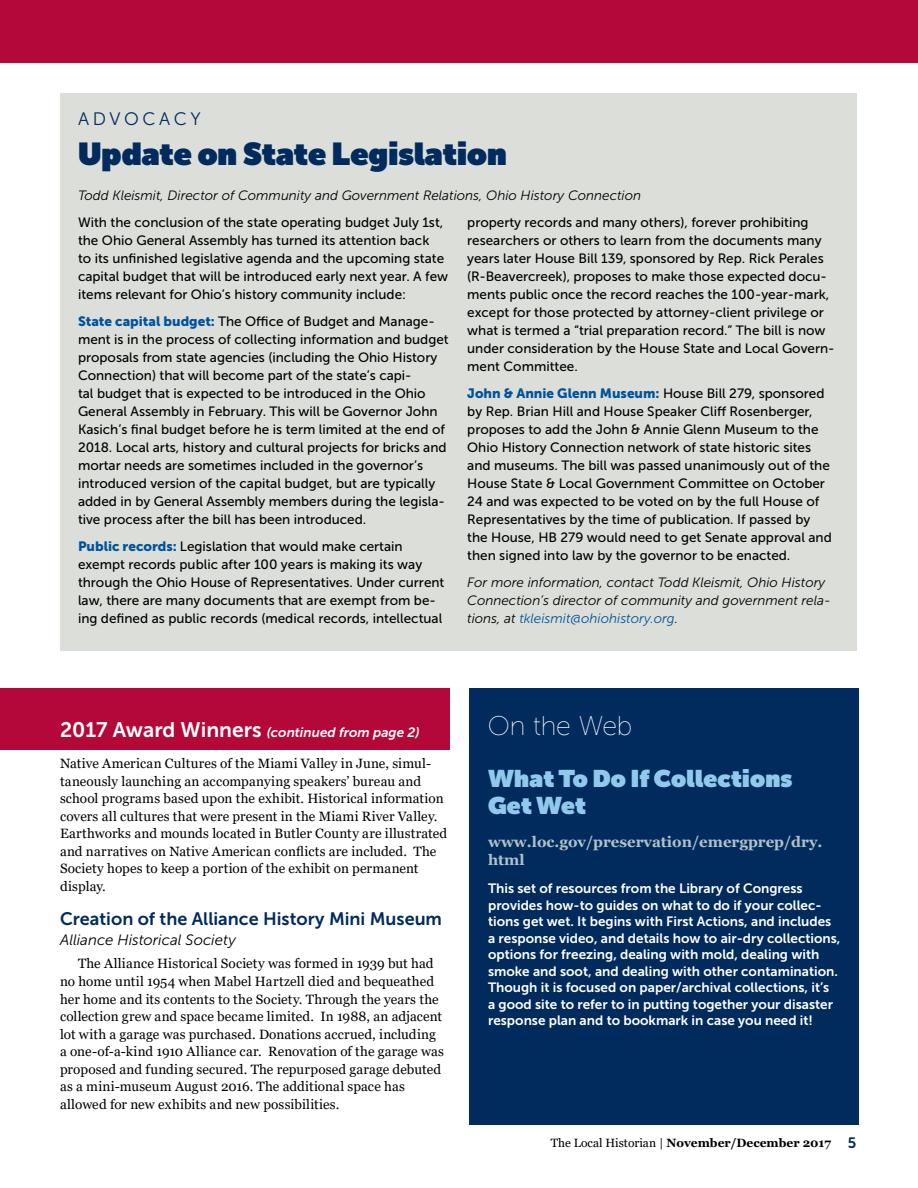
<style>
.page{position:relative;width:918px;height:1188px;background:#fff}
.page>*{position:absolute;margin:0;border:0;box-sizing:border-box;transform-origin:0 0}
.t1{font:900 31.5px "Museo Sans Display";color:#002b5c}
.t2{font:300 27px "Museo Sans Display";letter-spacing:.02em;color:#fff}
.t3{font:900 24px/27px "Museo Sans Display";letter-spacing:.01em;color:#91c9ed}
.t4{font:18px "Museo Sans 700";color:#002b5c}
.t5{font:18px "Museo Sans 300";letter-spacing:.2em;color:#002b5c}
.t6{font:700 15px/18px "Georgia";color:#b1c0c9}
.t7{font:italic 15px "Museo Sans 300";color:#000}
.t8{font:13.5px/18px "Museo Sans 500";color:#000}
.t9{font:13.5px/17.5px "Georgia";letter-spacing:.01em;color:#000}
.t10{font:13.5px/16.5px "Museo Sans 700";color:#fff}
.t11{font:italic 13.5px/18px "Museo Sans 300";color:#000}
.t12{font:13.5px "Museo Sans 900";color:#00539b}
.t13{font:italic 13.5px "Museo Sans 700";color:#fff}
.t14{font:700 12px "Georgia";color:#000}
.s1{font-family:"Museo Sans 900";color:#00539b}
.s2{font-family:"Museo Sans 500";color:#000}
.s3{color:#00539b}
.s4{font-style:normal;font-size:21px}
.s5{font-weight:400}
.s6{font-family:"Museo Sans 700";font-weight:400;font-size:15px;color:#002b5c}
</style>
<div class="page">
<div style="left:60px;top:93px;width:796px;height:558px;background:#dcdeda"></div>
<div style="left:0;top:689px;width:449px;height:61px;background:#b30838"></div>
<div style="left:470px;top:689px;width:389px;height:436px;background:#002b5c"></div>
<div style="left:0;top:0;width:918px;height:63px;background:#b30838"></div>
<h3 class="t5" style="left:78px;top:109px;width:124px">ADVOCACY</h3>
<h1 class="t1" style="left:78px;top:136px;width:430px">Update on State Legislation</h1>
<p class="t11" style="left:78px;top:186px;width:565px">Todd Kleismit, Director of Community and Government Relations, Ohio History Connection</p>
<p class="t8" style="left:78px;top:213px;width:372px">With the conclusion of the state operating budget July 1st, the Ohio General Assembly has turned its attention back<br>to its unfinished legislative agenda and the upcoming state capital budget that will be introduced early next year. A few items relevant for Ohio’s history community include:</p>
<p class="t8" style="left:78px;top:312px;width:372px"><span class="s1">State capital budget:</span> The Office of Budget and Manage&shy;ment is in the process of collecting information and budget proposals from state agencies (including the Ohio History Connection) that will become part of the state’s capi-<br>tal budget that is expected to be introduced in the Ohio General Assembly in February. This will be Governor John Kasich’s final budget before he is term limited at the end of 2018. Local arts, history and cultural projects for bricks and mortar needs are sometimes included in the governor’s introduced version of the capital budget, but are typically added in by General Assembly members during the legisla&shy;tive process after the bill has been introduced.</p>
<p class="t8" style="left:78px;top:537px;width:368px"><span class="s1">Public records:</span> Legislation that would make certain exempt records public after 100 years is making its way through the Ohio House of Representatives. Under current law, there are many documents that are exempt from be&shy;ing defined as public records (medical records, intellectual</p>
<p class="t8" style="left:467px;top:213px;width:369px">property records and many others), forever prohibiting researchers or others to learn from the documents many years later House Bill 139, sponsored by Rep. Rick Perales (R-Beavercreek), proposes to make those expected docu&shy;ments public once the record reaches the 100-year-mark, except for those protected by attorney-client privilege or what is termed a “trial preparation record.” The bill is now under consideration by the House State and Local Govern&shy;ment Committee.</p>
<p class="t12" style="left:467px;top:385px;width:359px">John &amp; Annie Glenn Museum: <span class="s2">House Bill 279, sponsored</span></p>
<p class="t8" style="left:467px;top:402px;width:366px">by Rep. Brian Hill and House Speaker Cliff Rosenberger, proposes to add the John &amp; Annie Glenn Museum to the Ohio History Connection network of state historic sites and museums. The bill was passed unanimously out of the House State &amp; Local Government Committee on October 24 and was expected to be voted on by the full House of Representatives by the time of publication. If passed by the House, HB 279 would need to get Senate approval and then signed into law by the governor to be enacted.</p>
<p class="t11" style="left:467px;top:573px;width:365px">For more information, contact Todd Kleismit, Ohio History<br>Connection’s director of community and government rela&shy;tions, at <span class="s3">tkleismit@ohiohistory.org</span>.</p>
<p class="t13" style="left:60px;top:725px;width:361px"><span class="s4">2017 Award Winners</span> (continued from page 2)</p>
<h2 class="t2" style="left:488px;top:712px;width:145px">On the Web</h2>
<h3 class="t3" style="left:488px;top:765px;width:306px">What To Do If Collections<br>Get Wet</h3>
<p class="t6" style="left:488px;top:832px;width:336px">www.loc.gov/preservation/emergprep/dry. html</p>
<p class="t10" style="left:488px;top:880px;width:354px">This set of resources from the Library of Congress provides how-to guides on what to do if your collec&shy;tions get wet. It begins with First Actions, and includes a response video, and details how to air-dry collections, options for freezing, dealing with mold, dealing with smoke and soot, and dealing with other contamination.<br>Though it is focused on paper/archival collections, it’s<br>a good site to refer to in putting together your disaster response plan and to bookmark in case you need it!</p>
<p class="t9" style="left:60px;top:755px;width:389px">Native American Cultures of the Miami Valley in June, simul&shy;taneously launching an accompanying speakers’ bureau and school programs based upon the exhibit. Historical information covers all cultures that were present in the Miami River Valley.<br>Earthworks and mounds located in Butler County are illustrated and narratives on Native American conflicts are included. The Society hopes to keep a portion of the exhibit on permanent display.</p>
<h3 class="t4" style="left:60px;top:909px;width:384px">Creation of the Alliance History Mini Museum</h3>
<p class="t7" style="left:60px;top:932px;width:177px">Alliance Historical Society</p>
<p class="t9" style="left:60px;top:955px;width:386px;text-indent:18px">The Alliance Historical Society was formed in 1939 but had no home until 1954 when Mabel Hartzell died and bequeathed her home and its contents to the Society. Through the years the collection grew and space became limited. In 1988, an adjacent lot with a garage was purchased. Donations accrued, including a one-of-a-kind 1910 Alliance car. Renovation of the garage was proposed and funding secured. The repurposed garage debuted as a mini-museum August 2016. The additional space has allowed for new exhibits and new possibilities.</p>
<p class="t14" style="left:551px;top:1136px;width:307px"><span class="s5">The Local Historian |</span> November/December 2017 <span class="s6">5</span></p>
</div>
